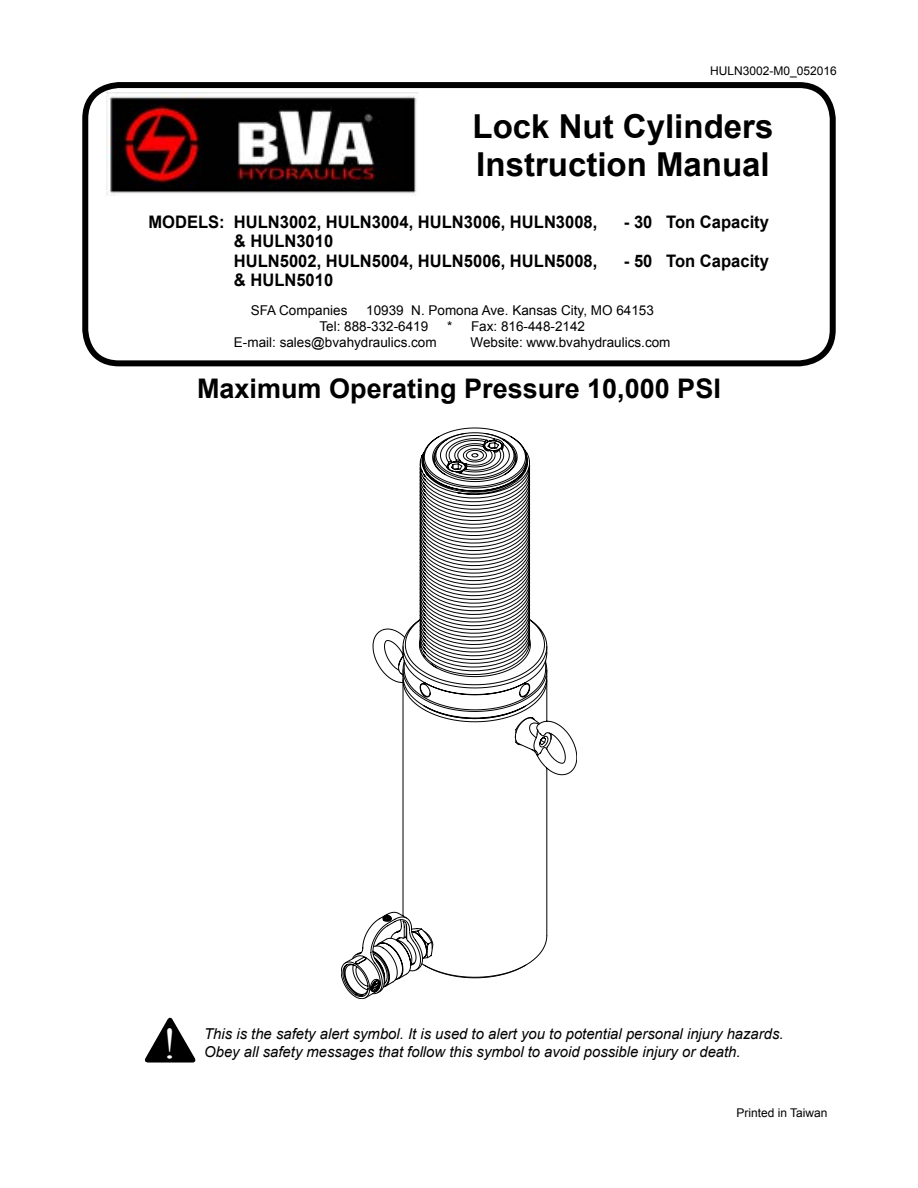
<style>
.page{position:relative;width:918px;height:1188px;background:#fff}
.page>*{position:absolute;margin:0;border:0;box-sizing:border-box;transform-origin:0 0}
.t1{font:43.5px "Times New Roman";color:#fff}
.t2{font:700 33px/37.5px "Arial";color:#000}
.t3{font:700 27px "Arial";color:#000}
.t4{font:700 17.25px/19.5px "Arial";color:#000;scale:.96 1}
.t5{font:italic 15px "Arial";color:#000}
.t6{font:13.5px/16.2px "Arial";color:#000}
.t7{font:12px "Arial";color:#000}
</style>
<div class="page">
<div style="left:82px;top:82px;width:754px;height:284px;border:6px solid #000;border-radius:34px"></div>
<svg style="left:145px;top:1017px;width:51px;height:46px"></svg>
<svg style="left:345px;top:436px;width:232px;height:562px"></svg>
<img style="left:106px;top:93px;width:311px;height:102px">
<p class="t7" style="left:710px;top:63px;width:128px">HULN3002-M0_052016</p>
<h2 class="t2" style="left:473px;top:109px;width:302px">Lock Nut Cylinders<br>Instruction Manual</h2>
<p class="t4" style="left:148px;top:212px;width:469px">MODELS: HULN3002, HULN3004, HULN3006, HULN3008,</p>
<p class="t4" style="left:624px;top:212px;width:153px">- 30 Ton Capacity</p>
<p class="t4" style="left:234px;top:232px;width:380px">&amp; HULN3010<br>HULN5002, HULN5004, HULN5006, HULN5008,</p>
<p class="t4" style="left:624px;top:251px;width:153px">- 50 Ton Capacity</p>
<p class="t4" style="left:234px;top:271px;width:105px">&amp; HULN5010</p>
<p class="t6" style="left:319px;top:302px;width:336px;text-indent:47px">10939 N. Pomona Ave. Kansas City, MO 64153<br>Tel: 888-332-6419</p>
<p class="t6" style="left:251px;top:302px;width:98px">SFA Companies</p>
<p class="t6" style="left:447px;top:319px;width:140px">* Fax: 816-448-2142</p>
<p class="t6" style="left:234px;top:335px;width:204px">E-mail: sales@bvahydraulics.com</p>
<p class="t6" style="left:470px;top:335px;width:202px">Website: www.bvahydraulics.com</p>
<h3 class="t3" style="left:197px;top:371px;width:525px">Maximum Operating Pressure 10,000 PSI</h3>
<h1 class="t1" style="left:163px;top:1014px;width:16px">!</h1>
<p class="t5" style="left:204px;top:1024px;width:581px">This is the safety alert symbol. It is used to alert you to potential personal injury hazards.</p>
<p class="t5" style="left:204px;top:1042px;width:538px">Obey all safety messages that follow this symbol to avoid possible injury or death.</p>
<p class="t7" style="left:736px;top:1105px;width:93px">Printed in Taiwan</p>
</div>
